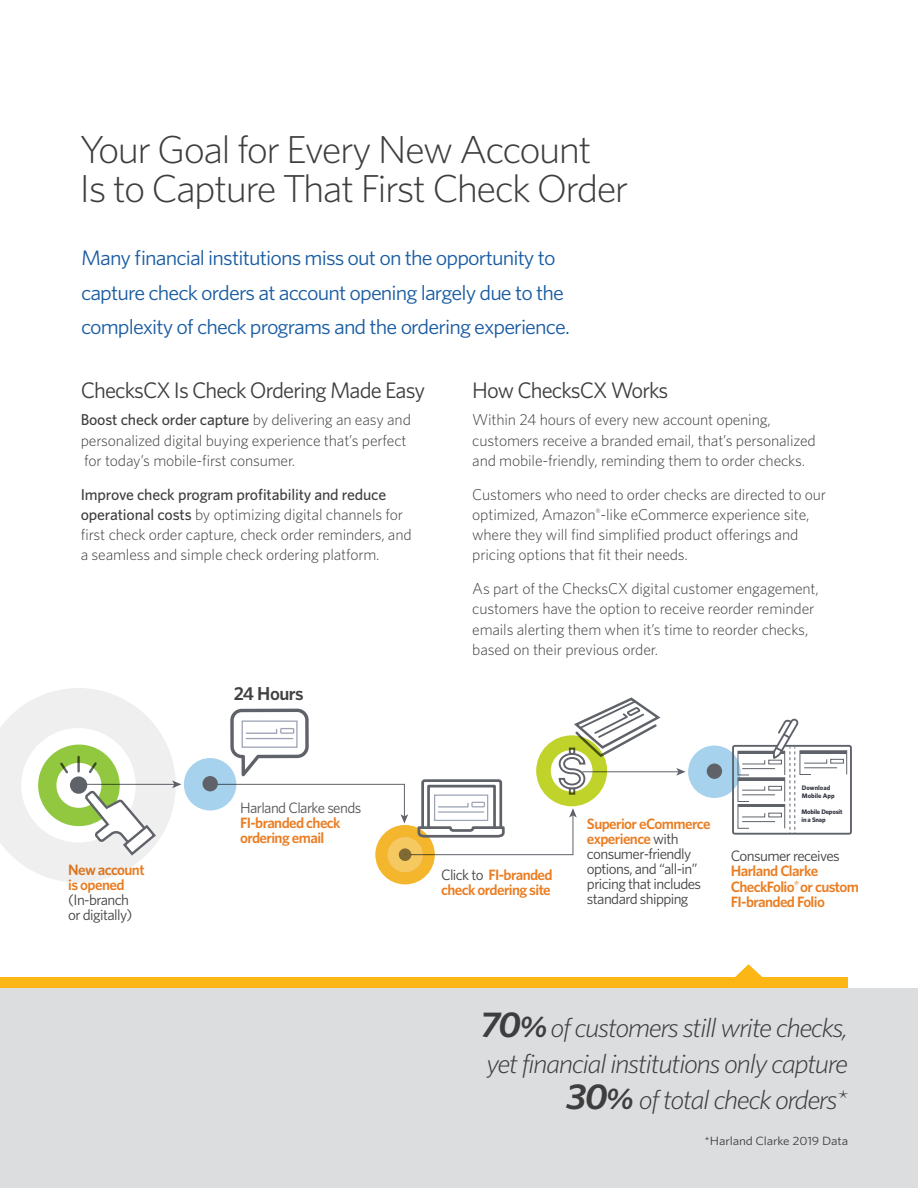
<style>
.page{position:relative;width:918px;height:1188px;background:#fff}
.page>*{position:absolute;margin:0;border:0;box-sizing:border-box;transform-origin:0 0}
.t1{font:300 39px/39px "Whitney";letter-spacing:-.04em;color:#3e3e3f;scale:1.05 1}
.t2{font:italic 300 27px/36px "Whitney";letter-spacing:-.05em;color:#3e3e3f;text-align:right;scale:1.1 1}
.t3{font:22.5px "Whitney";letter-spacing:-.04em;color:#3e3e3f}
.t4{font:21px/34.5px "Whitney";letter-spacing:-.04em;color:#195ca2;scale:1.05 1}
.t5{font:600 18.75px "Whitney";letter-spacing:-.025em;color:#414042}
.t6{font:300 15.75px/20.2px "Whitney";letter-spacing:-.01em;color:#3e3e3f}
.t7{font:15px/15px "Whitney";letter-spacing:-.04em;color:#414042}
.t8{font:600 15px/15px "Whitney";letter-spacing:-.04em;color:#ea7d22}
.t9{font:15px "Whitney";letter-spacing:-.04em;color:rgb(65 64 66/.9)}
.t10{font:12px "Whitney";letter-spacing:-.01em;color:#3e3e3f;scale:1.1 1}
.t11{font:700 6.6px/7.9px "Whitney";letter-spacing:-.025em;color:#323640}
.t12{font:700 6.6px/7.9px "Whitney";color:#323640}
.s1{font-weight:500}
.s2{font-weight:400;color:#414042}
.s3{font-weight:600;color:#ea7d22}
.s4{font-weight:600;font-size:36px}
.s5{font-weight:600;font-size:30px}
</style>
<div class="page">
<hr style="left:917px;top:256px;width:1px;height:624px;background:#dcdddf">
<div style="left:688px;top:746px;width:53px;height:52px;background:#a6d2ed;border-radius:50%"></div>
<div style="left:707px;top:764px;width:15px;height:15px;background:#5f6369;border-radius:50%"></div>
<hr style="left:582px;top:771px;width:97px;height:1px;background:#5f6369">
<svg style="left:676px;top:768px;width:10px;height:8px"></svg>
<svg style="left:732px;top:718px;width:120px;height:117px"></svg>
<svg style="left:215px;top:697px;width:447px;height:187px"></svg>
<hr style="left:246px;top:738px;width:47px;height:1px;background:#9da4b5">
<div style="left:184px;top:758px;width:52px;height:53px;background:#a6d2ed;border-radius:50%"></div>
<div style="left:202px;top:776px;width:16px;height:15px;background:#5f6369;border-radius:50%"></div>
<svg style="left:0;top:688px;width:181px;height:194px"></svg>
<div style="left:0;top:977px;width:847px;height:11px;background:#fcb615"></div>
<svg style="left:735px;top:964px;width:27px;height:13px"></svg>
<div style="left:0;top:989px;width:918px;height:199px;background:#dcdddf"></div>
<h1 class="t1" style="left:80px;top:128px;width:524px">Your Goal for Every New Account<br>Is to Capture That First Check Order</h1>
<h3 class="t4" style="left:81px;top:240px;width:467px">Many financial institutions miss out on the opportunity to capture check orders at account opening largely due to the complexity of check programs and the ordering experience.</h3>
<h3 class="t3" style="left:81px;top:376px;width:346px">ChecksCX Is Check Ordering Made Easy</h3>
<p class="t6" style="left:81px;top:409px;width:332px"><span class="s1">Boost check order capture</span> by delivering an easy and personalized digital buying experience that’s perfect for today’s mobile-first consumer.</p>
<p class="t6" style="left:81px;top:483px;width:332px"><span class="s1">Improve check program profitability and reduce operational costs</span> by optimizing digital channels for first check order capture, check order reminders, and a seamless and simple check ordering platform.</p>
<p class="t5" style="left:234px;top:681px;width:71px">24 Hours</p>
<h3 class="t3" style="left:472px;top:376px;width:198px">How ChecksCX Works</h3>
<p class="t6" style="left:472px;top:409px;width:345px">Within 24 hours of every new account opening, customers receive a branded email, that’s personalized and mobile-friendly, reminding them to order checks.</p>
<p class="t6" style="left:472px;top:483px;width:355px">Customers who need to order checks are directed to our optimized, Amazon<sup>®</sup>-like eCommerce experience site, where they will find simplified product offerings and pricing options that fit their needs.</p>
<p class="t6" style="left:472px;top:578px;width:348px">As part of the ChecksCX digital customer engagement, customers have the option to receive reorder reminder emails alerting them when it’s time to reorder checks, based on their previous order.</p>
<p class="t8" style="left:68px;top:862px;width:78px">New account is opened</p>
<p class="t7" style="left:68px;top:892px;width:65px">(In-branch or digitally)</p>
<p class="t9" style="left:240px;top:798px;width:123px">Harland Clarke sends</p>
<p class="t8" style="left:240px;top:815px;width:102px">FI-branded check ordering email</p>
<p class="t8" style="left:441px;top:867px;width:113px"><span class="s2">Click to</span> FI-branded check ordering site</p>
<p class="t7" style="left:587px;top:816px;width:125px"><span class="s3">Superior eCommerce experience</span> with consumer-friendly options, and “all-in” pricing that includes standard shipping</p>
<p class="t12" style="left:802px;top:783px;width:34px">Download<br>Mobile App</p>
<p class="t11" style="left:801px;top:808px;width:43px">Mobile Deposit in a Snap</p>
<p class="t7" style="left:731px;top:848px;width:111px">Consumer receives</p>
<p class="t8" style="left:731px;top:863px;width:130px">Harland Clarke<br>CheckFolio<sup>®</sup> or custom<br>FI-branded Folio</p>
<h2 class="t2" style="left:480px;top:1009px;width:336px"><span class="s4">70</span><span class="s5">%</span> of customers still write checks, yet financial institutions only capture<br><span class="s4">30</span><span class="s5">%</span> of total check orders*</h2>
<p class="t10" style="left:705px;top:1133px;width:132px">*Harland Clarke 2019 Data</p>
</div>
